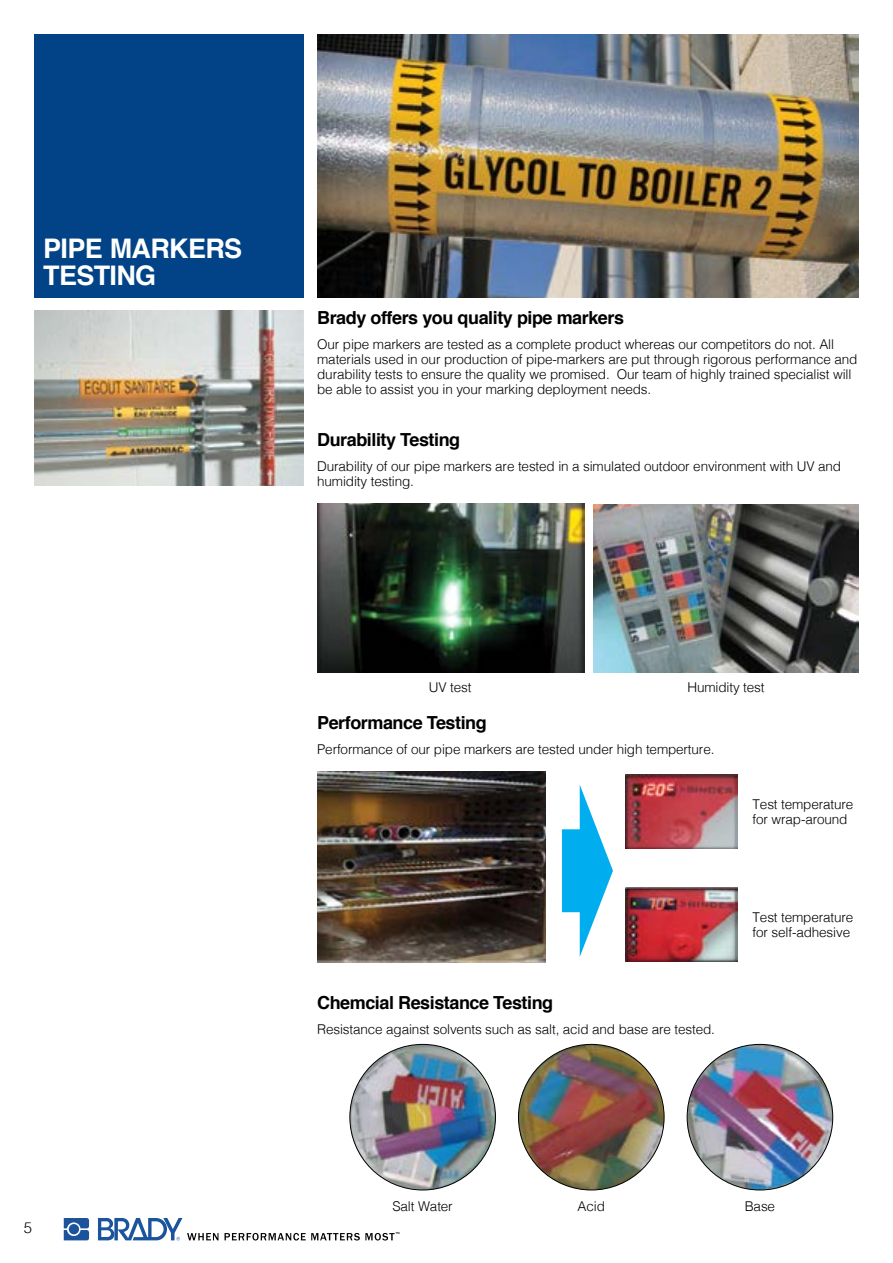
<style>
.page{position:relative;width:893px;height:1263px;background:#fff}
.page>*{position:absolute;margin:0;border:0;box-sizing:border-box;transform-origin:0 0}
.t1{font:700 27px/27px "Helvetica";letter-spacing:-.025em;color:#fff}
.t2{font:700 18px "Helvetica";letter-spacing:-.025em;color:#000}
.t3{font:300 15px "Helvetica";color:#000}
.t4{font:300 13.5px/15px "Helvetica";letter-spacing:-.01em;color:#000}
</style>
<div class="page">
<img style="left:34px;top:311px;width:270px;height:175px">
<img style="left:317px;top:34px;width:542px;height:264px">
<svg style="left:225px;top:1232px;width:174px;height:8px"></svg>
<svg style="left:64px;top:1218px;width:25px;height:22px"></svg>
<svg style="left:98px;top:1218px;width:120px;height:22px"></svg>
<div style="left:34px;top:34px;width:270px;height:264px;background:#014386"></div>
<img style="left:593px;top:504px;width:266px;height:168px">
<img style="left:318px;top:503px;width:267px;height:169px">
<img style="left:317px;top:771px;width:229px;height:192px">
<img style="left:626px;top:887px;width:111px;height:74px">
<img style="left:626px;top:774px;width:111px;height:74px">
<svg style="left:562px;top:785px;width:51px;height:172px"></svg>
<img style="left:350px;top:1044px;width:145px;height:146px;border-radius:73px">
<img style="left:518px;top:1044px;width:146px;height:146px;border-radius:73px">
<img style="left:687px;top:1044px;width:146px;height:146px;border-radius:73px">
<h1 class="t1" style="left:43px;top:235px;width:200px">PIPE MARKERS<br>TESTING</h1>
<h2 class="t2" style="left:317px;top:304px;width:308px">Brady offers you quality pipe markers</h2>
<p class="t4" style="left:317px;top:336px;width:542px">Our pipe markers are tested as a complete product whereas our competitors do not. All materials used in our production of pipe-markers are put through rigorous performance and durability tests to ensure the quality we promised. Our team of highly trained specialist will be able to assist you in your marking deployment needs.</p>
<h2 class="t2" style="left:317px;top:425px;width:145px">Durability Testing</h2>
<p class="t4" style="left:317px;top:458px;width:525px">Durability of our pipe markers are tested in a simulated outdoor environment with UV and humidity testing.</p>
<p class="t3" style="left:24px;top:1215px;width:10px">5</p>
<p class="t4" style="left:429px;top:679px;width:44px">UV test</p>
<p class="t4" style="left:687px;top:679px;width:79px">Humidity test</p>
<h2 class="t2" style="left:317px;top:708px;width:171px">Performance Testing</h2>
<p class="t4" style="left:317px;top:741px;width:399px">Performance of our pipe markers are tested under high temperture.</p>
<h2 class="t2" style="left:317px;top:988px;width:238px">Chemcial Resistance Testing</h2>
<p class="t4" style="left:317px;top:1020px;width:399px">Resistance against solvents such as salt, acid and base are tested.</p>
<p class="t4" style="left:753px;top:795px;width:102px">Test temperature for wrap-around</p>
<p class="t4" style="left:753px;top:908px;width:102px">Test temperature for self-adhesive</p>
<p class="t4" style="left:392px;top:1197px;width:62px">Salt Water</p>
<p class="t4" style="left:578px;top:1197px;width:29px">Acid</p>
<p class="t4" style="left:745px;top:1197px;width:32px">Base</p>
</div>
